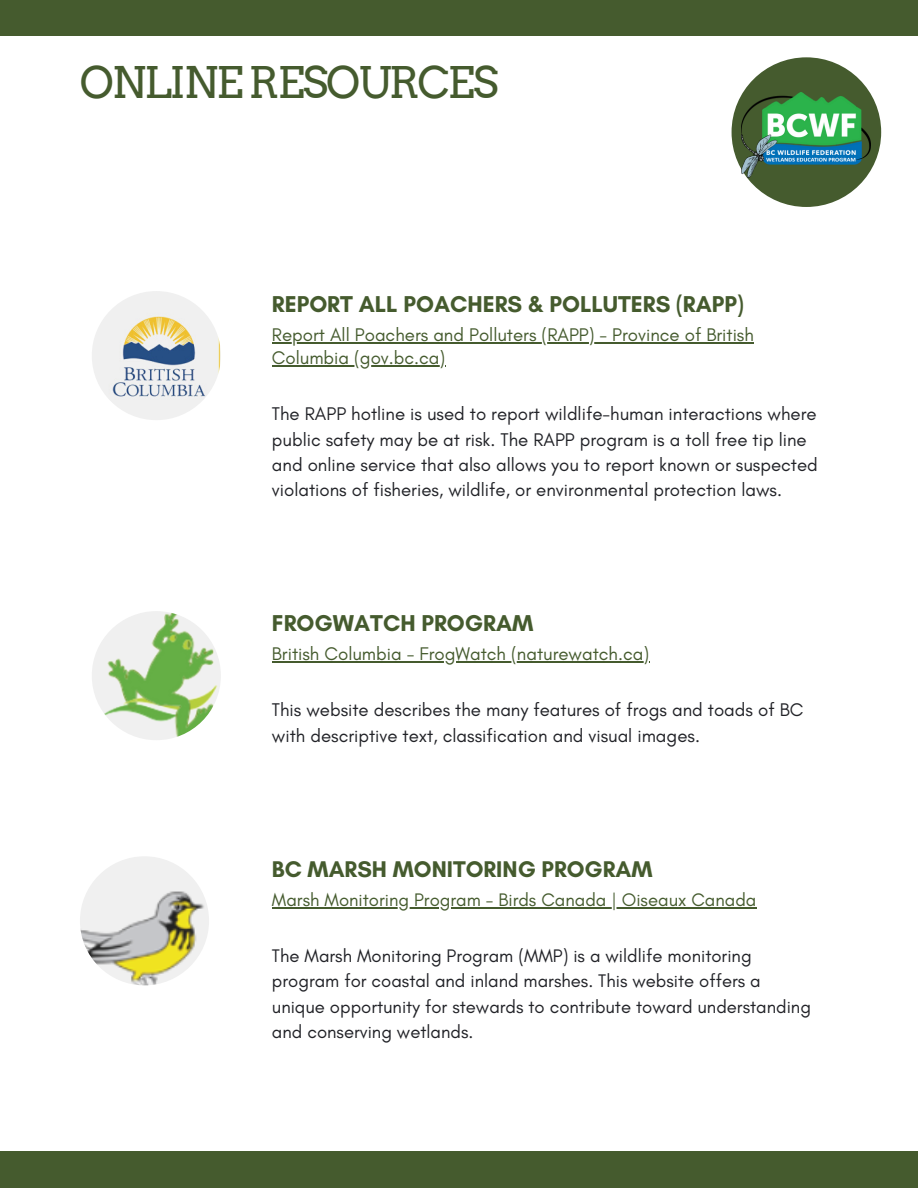
<style>
.page{position:relative;width:918px;height:1188px;background:#fff}
.page>*{position:absolute;margin:0;border:0;box-sizing:border-box;transform-origin:0 0}
.t1{font:43.65px "Arvo";letter-spacing:-.05em;color:#455b2e}
.t2{font:700 23.4px "Glacial Indifference";color:#455b2e}
.t3{font:700 23.1px "Glacial Indifference";color:#455b2e}
.t4{font:18.6px/25.3px "Glacial Indifference";color:#212227}
.t5{font:18.6px/23.2px "Glacial Indifference";color:#455b2e}
.t6{font:18.45px/25.2px "Glacial Indifference";color:#212227}
.t7{font:18.45px "Glacial Indifference";color:#455b2e}
</style>
<div class="page">
<div style="left:732px;top:57px;width:149px;height:150px;background:#455b2e;border-radius:50%"></div>
<img style="left:92px;top:291px;width:129px;height:129px;border-radius:50%">
<img style="left:92px;top:611px;width:129px;height:129px;border-radius:50%">
<img style="left:80px;top:856px;width:129px;height:129px;border-radius:50%">
<div style="left:0;top:1151px;width:918px;height:37px;background:#455b2e"></div>
<div style="left:0;top:0;width:918px;height:36px;background:#455b2e"></div>
<img style="left:742px;top:92px;width:128px;height:86px">
<hr style="left:272px;top:342px;width:482px;height:1px;background:#455b2e">
<hr style="left:272px;top:365px;width:173px;height:2px;background:#455b2e">
<hr style="left:272px;top:661px;width:377px;height:1px;background:#455b2e">
<hr style="left:272px;top:907px;width:484px;height:1px;background:#455b2e">
<p class="t1" style="left:80px;top:56px;width:420px">ONLINE RESOURCES</p>
<p class="t2" style="left:272px;top:290px;width:473px">REPORT ALL POACHERS &amp; POLLUTERS (RAPP)</p>
<p class="t5" style="left:272px;top:323px;width:484px">Report All Poachers and Polluters (RAPP) - Province of British<br>Columbia (gov.bc.ca)</p>
<p class="t4" style="left:272px;top:401px;width:547px">The RAPP hotline is used to report wildlife-human interactions where public safety may be at risk. The RAPP program is a toll free tip line and online service that also allows you to report known or suspected violations of fisheries, wildlife, or environmental protection laws.</p>
<p class="t2" style="left:272px;top:609px;width:263px">FROGWATCH PROGRAM</p>
<p class="t5" style="left:272px;top:642px;width:379px">British Columbia - FrogWatch (naturewatch.ca)</p>
<p class="t4" style="left:272px;top:697px;width:533px">This website describes the many features of frogs and toads of BC with descriptive text, classification and visual images.</p>
<p class="t3" style="left:272px;top:855px;width:382px">BC MARSH MONITORING PROGRAM</p>
<p class="t7" style="left:272px;top:888px;width:486px">Marsh Monitoring Program - Birds Canada | Oiseaux Canada</p>
<p class="t6" style="left:272px;top:943px;width:541px">The Marsh Monitoring Program (MMP) is a wildlife monitoring program for coastal and inland marshes. This website offers a unique opportunity for stewards to contribute toward understanding and conserving wetlands.</p>
</div>
